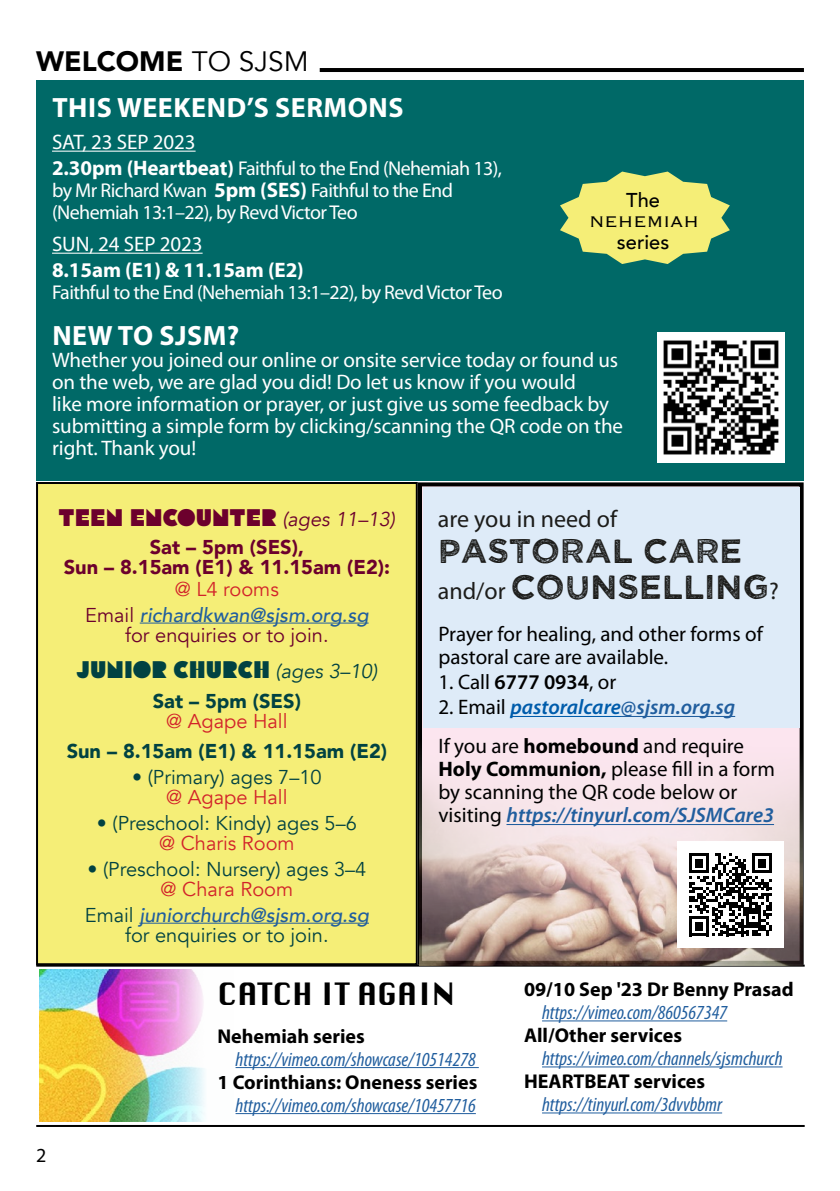
<style>
.page{position:relative;width:840px;height:1191px;background:#fff}
.page>*{position:absolute;margin:0;border:0;box-sizing:border-box;transform-origin:0 0}
.t1{font:34px/36px "Wicked Grit";color:#1c1c1a}
.t2{font:30px "Krungthep";color:#000}
.t3{font:700 28px "Myriad Pro";letter-spacing:.02em;color:#fff}
.t4{font:900 28px "Avenir";color:#000}
.t5{font:24px "Flegrei";color:#6c002d}
.t6{font:24px "Flegrei";color:#014242}
.t7{font:24px "Myriad Pro";color:#1c1c1a}
.t8{font:21px/22px "Myriad Pro";letter-spacing:-.005em;color:#fff}
.t9{font:21px/23px "Myriad Pro";color:#000}
.t10{font:700 21px "Myriad Pro";letter-spacing:-.005em;color:#fff}
.t11{font:21px "Myriad Pro";letter-spacing:-.005em;color:#fff}
.t12{font:20px/22px "Myriad Pro";letter-spacing:-.03em;color:#fff}
.t13{font:italic condensed 20px "Myriad Pro";color:#215e9e}
.t14{font:700 20px "Myriad Pro";color:#000}
.t15{font:20px "Avenir";color:#014242}
.t16{font:italic 500 20px/26px "Avenir";color:#215e9e;text-align:center}
.t17{font:900 20px/20px "Avenir";color:#6c002d;text-align:center}
.t18{font:900 20px "Avenir";color:#014242}
.t19{font:20px "Avenir";color:#d2232a}
.t20{font:20px "Avenir";color:#6c002d}
.t21{font:500 20px "Avenir";color:#000}
.t22{font:300 20px "Copperplate";color:#000}
.t23{font:20px "Myriad Pro";color:#000}
.s1{font-weight:400}
.s2{font-weight:700;font-size:21px}
.s3{font-family:"Avenir";font-style:italic;font-size:20px}
.s4{font-weight:400;font-style:normal;color:#d2232a}
.s5{font-weight:400;font-style:normal;color:#6c002d}
.s6{font-weight:400;font-style:normal;color:#014242}
.s7{font-family:"Myriad Pro";font-size:24px}
.s8{font-weight:600}
.s9{font-weight:600;font-style:italic;color:#005cab}
.s10{font-weight:600;font-style:italic;color:#215e9e}
.s11{font-weight:700}
</style>
<div class="page">
<hr style="left:319px;top:68px;width:484px;height:4px;background:#000">
<div style="left:37px;top:483px;width:379px;height:481px;background:#f5ee77"></div>
<hr style="left:140px;top:622px;width:228px;height:1px;background:#215e9e">
<hr style="left:139px;top:922px;width:230px;height:1px;background:#215e9e">
<div style="left:36px;top:482px;width:381px;height:483px;border:2px solid #000"></div>
<img style="left:39px;top:969px;width:166px;height:152px">
<hr style="left:235px;top:1067px;width:243px;height:1px;background:#215e9e">
<hr style="left:235px;top:1113px;width:240px;height:1px;background:#215e9e">
<hr style="left:36px;top:964px;width:768px;height:2px;background:#000">
<hr style="left:36px;top:1125px;width:768px;height:2px;background:#000">
<hr style="left:541px;top:1020px;width:185px;height:1px;background:#215e9e">
<hr style="left:541px;top:1066px;width:241px;height:1px;background:#215e9e">
<hr style="left:541px;top:1112px;width:180px;height:1px;background:#215e9e">
<div style="left:418px;top:482px;width:385px;height:482px;background:#deebf8;border:4px solid #000"></div>
<div style="left:423px;top:488px;width:376px;height:240px;background:#deebf8"></div>
<img style="left:419px;top:703px;width:383px;height:262px">
<hr style="left:510px;top:716px;width:110px;height:1px;background:#005cab">
<hr style="left:620px;top:716px;width:114px;height:1px;background:#215e9e">
<hr style="left:506px;top:824px;width:267px;height:1px;background:#215e9e">
<div style="left:677px;top:841px;width:106px;height:106px;background:#fff"></div>
<svg style="left:689px;top:853px;width:82px;height:83px"></svg>
<div style="left:36px;top:80px;width:767px;height:401px;background:#006967"></div>
<hr style="left:52px;top:151px;width:143px;height:1px;background:#fff">
<hr style="left:52px;top:253px;width:150px;height:1px;background:#fff">
<img style="left:657px;top:332px;width:127px;height:131px">
<svg style="left:560px;top:171px;width:169px;height:93px"></svg>
<h3 class="t4" style="left:36px;top:37px;width:274px">WELCOME <span class="s1">TO SJSM</span></h3>
<h3 class="t3" style="left:52px;top:89px;width:352px">THIS WEEKEND’S SERMONS</h3>
<p class="t11" style="left:52px;top:129px;width:145px">SAT, 23 SEP 2023</p>
<p class="t12" style="left:52px;top:157px;width:451px"><span class="s2">2.30pm (Heartbeat)</span> Faithful to the End (Nehemiah 13), by Mr Richard Kwan <span class="s2">5pm (SES)</span> Faithful to the End (Nehemiah 13:1–22), by Revd Victor Teo</p>
<p class="t8" style="left:52px;top:233px;width:152px">SUN, 24 SEP 2023</p>
<p class="t10" style="left:52px;top:256px;width:253px">8.15am (E1) &amp; 11.15am (E2)</p>
<p class="t12" style="left:52px;top:281px;width:452px">Faithful to the End (Nehemiah 13:1–22), by Revd Victor Teo</p>
<h3 class="t3" style="left:52px;top:317px;width:188px">NEW TO SJSM?</h3>
<p class="t8" style="left:52px;top:349px;width:572px">Whether you joined our online or onsite service today or found us on the web, we are glad you did! Do let us know if you would<br>like more information or prayer, or just give us some feedback by submitting a simple form by clicking/scanning the QR code on the right. Thank you!</p>
<p class="t21" style="left:626px;top:182px;width:35px">The</p>
<p class="t22" style="left:588px;top:208px;width:112px">NEHEMIAH</p>
<p class="t21" style="left:616px;top:224px;width:54px">series</p>
<p class="t5" style="left:59px;top:503px;width:338px">TEEN ENCOUNTER <span class="s3">(ages 11–13)</span></p>
<p class="t17" style="left:64px;top:536px;width:328px">Sat – 5pm (SES),<br>Sun – 8.15am (E1) &amp; 11.15am (E2):</p>
<p class="t16" style="left:85px;top:576px;width:285px"><span class="s4">@ L4 rooms<br></span><span class="s5">Email</span> richardkwan@sjsm.org.sg</p>
<p class="t20" style="left:125px;top:623px;width:205px">for enquiries or to join.</p>
<p class="t6" style="left:76px;top:655px;width:302px">JUNIOR CHURCH <span class="s3">(ages 3–10)</span></p>
<p class="t18" style="left:153px;top:683px;width:150px">Sat – 5pm (SES)</p>
<p class="t19" style="left:166px;top:709px;width:123px">@ Agape Hall</p>
<p class="t18" style="left:67px;top:733px;width:322px">Sun – 8.15am (E1) &amp; 11.15am (E2)</p>
<p class="t15" style="left:132px;top:765px;width:191px">• (Primary) ages 7–10</p>
<p class="t19" style="left:166px;top:785px;width:123px">@ Agape Hall</p>
<p class="t15" style="left:97px;top:811px;width:261px">• (Preschool: Kindy) ages 5–6</p>
<p class="t19" style="left:159px;top:831px;width:137px">@ Charis Room</p>
<p class="t15" style="left:87px;top:857px;width:280px">• (Preschool: Nursery) ages 3–4</p>
<p class="t16" style="left:85px;top:876px;width:285px"><span class="s4">@ Chara Room<br></span><span class="s6">Email</span> juniorchurch@sjsm.org.sg</p>
<p class="t15" style="left:125px;top:923px;width:205px">for enquiries or to join.</p>
<p class="t7" style="left:437px;top:504px;width:181px">are you in need of</p>
<h1 class="t1" style="left:437px;top:531px;width:342px">PASTORAL CARE <span class="s7">and/or</span> COUNSELLING<span class="s7">?</span></h1>
<p class="t9" style="left:438px;top:622px;width:326px">Prayer for healing, and other forms of pastoral care are available.</p>
<p class="t9" style="left:438px;top:670px;width:179px">1. Call <span class="s8">6777 0934</span>, or</p>
<p class="t9" style="left:438px;top:687px;width:307px;line-height:39px">2. Email <span class="s9">pastoralcare</span><span class="s10">@sjsm.org.sg<br></span>If you are <span class="s11">homebound</span> and require</p>
<p class="t9" style="left:438px;top:757px;width:338px"><span class="s11">Holy Communion,</span> please fill in a form by scanning the QR code below or visiting <span class="s10">https://tinyurl.com/SJSMCare3</span></p>
<p class="t23" style="left:36px;top:1143px;width:12px">2</p>
<h2 class="t2" style="left:217px;top:977px;width:238px">CATCH IT AGAIN</h2>
<p class="t14" style="left:523px;top:976px;width:271px">09/10 Sep '23 Dr Benny Prasad</p>
<p class="t13" style="left:541px;top:1000px;width:186px">https://vimeo.com/860567347</p>
<p class="t14" style="left:523px;top:1022px;width:159px">All/Other services</p>
<p class="t13" style="left:541px;top:1046px;width:242px">https://vimeo.com/channels/sjsmchurch</p>
<p class="t14" style="left:523px;top:1068px;width:182px">HEARTBEAT services</p>
<p class="t13" style="left:541px;top:1092px;width:181px">https://tinyurl.com/3dvvbbmr</p>
<p class="t14" style="left:217px;top:1022px;width:149px">Nehemiah series</p>
<p class="t13" style="left:235px;top:1047px;width:242px">https://vimeo.com/showcase/10514278</p>
<p class="t14" style="left:217px;top:1068px;width:261px">1 Corinthians: Oneness series</p>
<p class="t13" style="left:235px;top:1093px;width:242px">https://vimeo.com/showcase/10457716</p>
</div>
